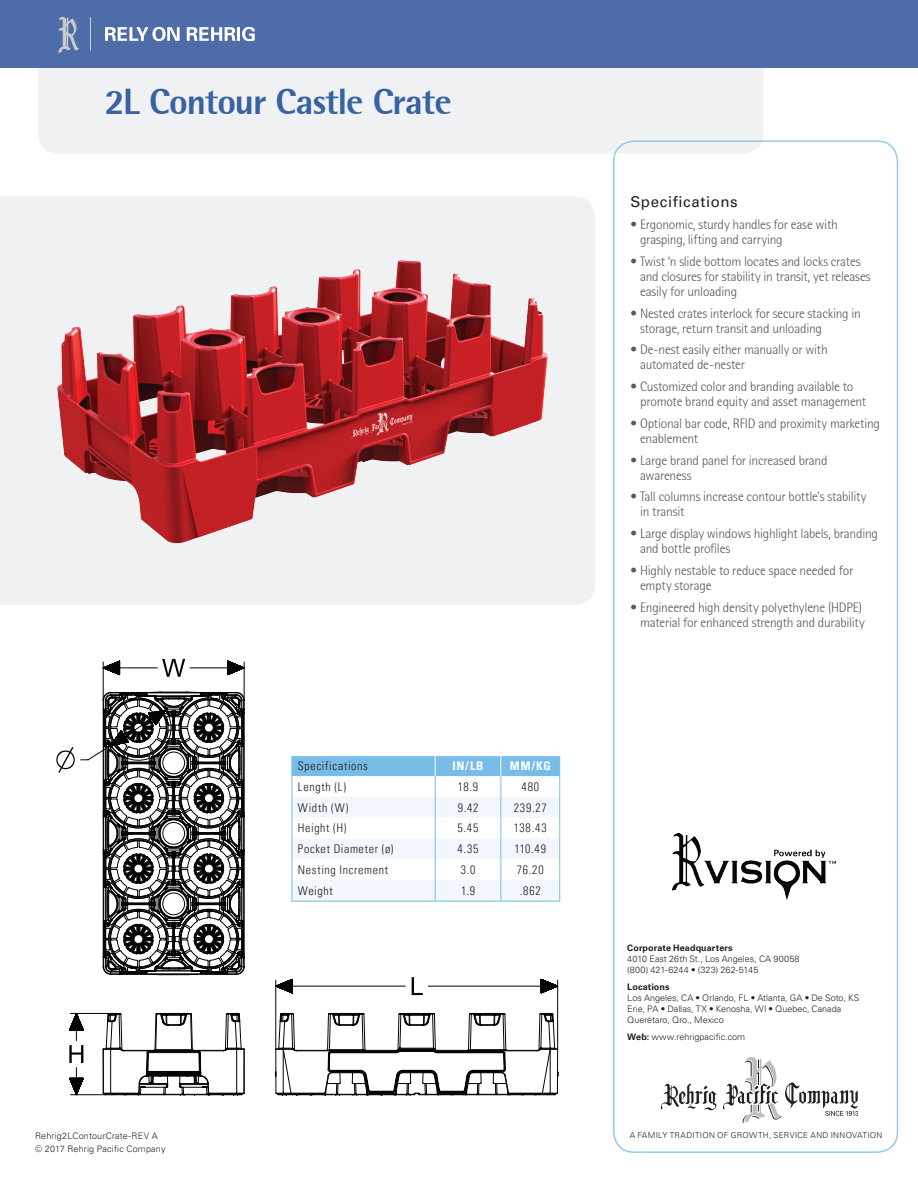
<style>
.page{position:relative;width:918px;height:1188px;background:#fff}
.page>*{position:absolute;margin:0;border:0;box-sizing:border-box;transform-origin:0 0}
.t1{font:800 36px "Rotis Semi Sans";letter-spacing:-.025em;color:#3862a2}
.t2{font:15px "Univers LT Pro 55 Roman";letter-spacing:.04em;color:#231f20}
.t3{font:300 13.5px/15px "Rotis Semisans";letter-spacing:-.015em;color:#57585a}
.t4{font:300 condensed 12px "Univers LT Pro";letter-spacing:.055em;color:#231f20}
.t5{font:700 condensed 12px "Univers LT Pro";letter-spacing:.065em;color:#fff}
.t6{font:300 9px/10.8px "Univers LT Pro 45";letter-spacing:.005em;color:#231f20}
.t7{font:700 9px "Univers LT Pro 65";letter-spacing:.01em;color:#231f20}
.t8{font:300 8.25px "Univers LT Pro 45";letter-spacing:.035em;color:#231f20}
.s1{font-family:"Univers LT Pro 65";font-weight:700}
</style>
<div class="page">
<div style="left:38px;top:68px;width:725px;height:85px;background:#f0f1f2"></div>
<div style="left:0;top:0;width:918px;height:68px;background:#4d6ca8"></div>
<div style="left:0;top:197px;width:595px;height:408px;background:#f0f1f2"></div>
<svg style="left:105px;top:27px;width:75px;height:14px"></svg>
<svg style="left:187px;top:27px;width:49px;height:14px"></svg>
<hr style="left:237px;top:27px;width:3px;height:14px;background:#fff">
<svg style="left:242px;top:27px;width:13px;height:14px"></svg>
<hr style="left:90px;top:17px;width:1px;height:34px;background:#c8cbcb">
<svg style="left:58px;top:17px;width:20px;height:36px"></svg>
<svg style="left:56px;top:747px;width:19px;height:26px"></svg>
<svg style="left:69px;top:1012px;width:489px;height:83px"></svg>
<svg style="left:103px;top:756px;width:455px;height:293px"></svg>
<svg style="left:81px;top:659px;width:164px;height:316px"></svg>
<div style="left:613px;top:140px;width:285px;height:1013px;border:2px solid #93c9ec;border-radius:20px"></div>
<hr style="left:292px;top:901px;width:143px;height:1px;background:#78bde8">
<hr style="left:435px;top:901px;width:66px;height:1px;background:#78bde8">
<hr style="left:501px;top:901px;width:59px;height:1px;background:#78bde8">
<svg style="left:292px;top:756px;width:268px;height:145px"></svg>
<img style="left:35px;top:197px;width:546px;height:408px">
<svg style="left:660px;top:1057px;width:198px;height:66px"></svg>
<img style="left:673px;top:834px;width:163px;height:66px">
<h1 class="t1" style="left:105px;top:79px;width:348px">2L Contour Castle Crate</h1>
<p class="t4" style="left:298px;top:758px;width:71px">Specifications</p>
<p class="t5" style="left:452px;top:759px;width:33px">IN/LB</p>
<p class="t5" style="left:510px;top:759px;width:42px">MM/KG</p>
<p class="t4" style="left:298px;top:779px;width:50px">Length (L)</p>
<p class="t4" style="left:458px;top:779px;width:22px">18.9</p>
<p class="t4" style="left:521px;top:779px;width:19px">480</p>
<p class="t4" style="left:298px;top:799px;width:52px">Width (W)</p>
<p class="t4" style="left:458px;top:799px;width:22px">9.42</p>
<p class="t4" style="left:514px;top:799px;width:35px">239.27</p>
<p class="t4" style="left:298px;top:820px;width:50px">Height (H)</p>
<p class="t4" style="left:458px;top:820px;width:23px">5.45</p>
<p class="t4" style="left:514px;top:820px;width:34px">138.43</p>
<p class="t4" style="left:298px;top:841px;width:97px">Pocket Diameter (ø)</p>
<p class="t4" style="left:458px;top:841px;width:22px">4.35</p>
<p class="t4" style="left:514px;top:841px;width:33px">110.49</p>
<p class="t4" style="left:298px;top:861px;width:92px">Nesting Increment</p>
<p class="t4" style="left:461px;top:861px;width:16px">3.0</p>
<p class="t4" style="left:517px;top:861px;width:28px">76.20</p>
<p class="t4" style="left:298px;top:882px;width:36px">Weight</p>
<p class="t4" style="left:461px;top:882px;width:16px">1.9</p>
<p class="t4" style="left:520px;top:882px;width:23px">.862</p>
<p class="t2" style="left:630px;top:192px;width:109px">Specifications</p>
<p class="t3" style="left:640px;top:217px;width:199px;text-indent:-10px">• Ergonomic, sturdy handles for ease with grasping, lifting and carrying</p>
<p class="t3" style="left:640px;top:254px;width:232px;text-indent:-10px">• Twist ‘n slide bottom locates and locks crates and closures for stability in transit, yet releases easily for unloading</p>
<p class="t3" style="left:640px;top:306px;width:222px;text-indent:-10px">• Nested crates interlock for secure stacking in storage, return transit and unloading</p>
<p class="t3" style="left:640px;top:342px;width:189px;text-indent:-10px">• De-nest easily either manually or with automated de-nester</p>
<p class="t3" style="left:640px;top:379px;width:228px;text-indent:-10px">• Customized color and branding available to promote brand equity and asset management</p>
<p class="t3" style="left:640px;top:416px;width:241px;text-indent:-10px">• Optional bar code, RFID and proximity marketing enablement</p>
<p class="t3" style="left:640px;top:453px;width:189px;text-indent:-10px">• Large brand panel for increased brand awareness</p>
<p class="t3" style="left:640px;top:489px;width:228px;text-indent:-10px">• Tall columns increase contour bottle's stability in transit</p>
<p class="t3" style="left:640px;top:526px;width:240px;text-indent:-10px">• Large display windows highlight labels, branding and bottle profiles</p>
<p class="t3" style="left:640px;top:563px;width:215px;text-indent:-10px">• Highly nestable to reduce space needed for empty storage</p>
<p class="t3" style="left:630px;top:600px;width:236px;text-align:right">• Engineered high density polyethylene (HDPE) material for enhanced strength and durability</p>
<p class="t7" style="left:627px;top:941px;width:107px">Corporate Headquarters</p>
<p class="t6" style="left:627px;top:953px;width:174px">4010 East 26th St., Los Angeles, CA 90058 (800) 421-6244 • (323) 262-5145</p>
<p class="t7" style="left:627px;top:981px;width:44px">Locations</p>
<p class="t6" style="left:627px;top:992px;width:233px">Los Angeles, CA • Orlando, FL • Atlanta, GA • De Soto, KS<br>Erie, PA • Dallas, TX • Kenosha, WI • Quebec, Canada<br>Querétaro, Qro., Mexico</p>
<p class="t6" style="left:627px;top:1031px;width:119px"><span class="s1">Web:</span> www.rehrigpacific.com</p>
<p class="t6" style="left:35px;top:1129px;width:132px;line-height:13.5px">Rehrig2LContourCrate-REV A © 2017 Rehrig Pacific Company</p>
<p class="t8" style="left:630px;top:1129px;width:254px">A FAMILY TRADITION OF GROWTH, SERVICE AND INNOVATION</p>
</div>
